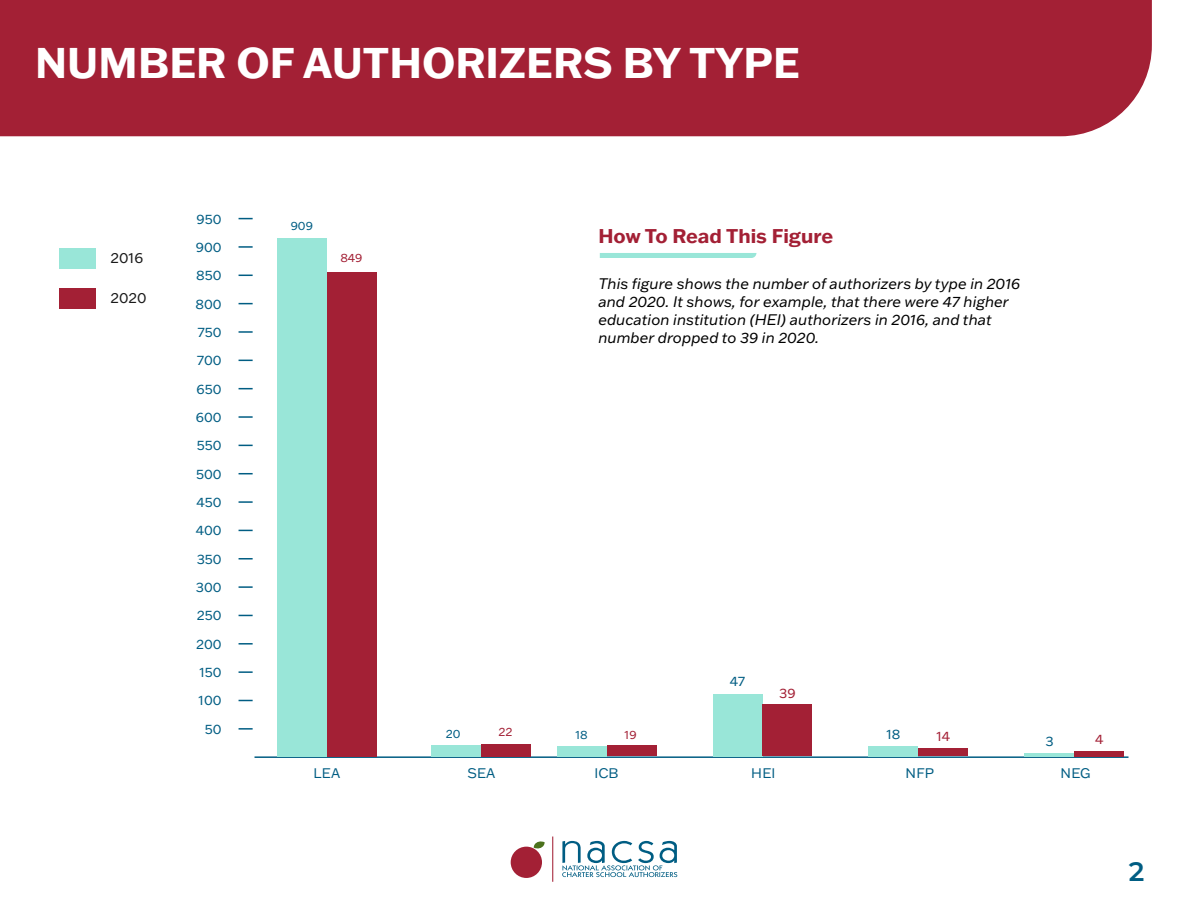
<style>
.page{position:relative;width:1188px;height:918px;background:#fff}
.page>*{position:absolute;margin:0;border:0;box-sizing:border-box;transform-origin:0 0}
.t1{font:700 42px "Franklin Gothic ATF";color:#fff}
.t2{font:600 26.7px "Montserrat";color:#005d83}
.t3{font:700 19.5px "Franklin Gothic ATF";color:#a32035}
.t4{font:italic 15px/18px "Franklin Gothic ATF";color:#000}
.t5{font:14.7px "Franklin Gothic ATF";color:#1a1a1a}
.t6{font:13.65px "Franklin Gothic ATF";color:#005d83}
.t7{font:13.65px "Franklin Gothic ATF";color:#a32035}
.t8{font:12px "Franklin Gothic ATF";color:#005d83}
.t9{font:12px "Franklin Gothic ATF";color:#a32035}
</style>
<div class="page">
<div style="left:0;top:0;width:1152px;height:136px;background:#a32035"></div>
<div style="left:59px;top:248px;width:37px;height:21px;background:#99e6d8"></div>
<div style="left:59px;top:288px;width:37px;height:21px;background:#a32035"></div>
<hr style="left:255px;top:756px;width:874px;height:2px;background:#005d83">
<svg style="left:239px;top:728px;width:14px;height:2px"></svg>
<svg style="left:239px;top:700px;width:14px;height:1px"></svg>
<svg style="left:239px;top:671px;width:14px;height:2px"></svg>
<svg style="left:239px;top:643px;width:14px;height:2px"></svg>
<svg style="left:239px;top:615px;width:14px;height:1px"></svg>
<svg style="left:239px;top:586px;width:14px;height:2px"></svg>
<svg style="left:239px;top:558px;width:14px;height:2px"></svg>
<svg style="left:239px;top:530px;width:14px;height:1px"></svg>
<svg style="left:239px;top:501px;width:14px;height:2px"></svg>
<svg style="left:239px;top:473px;width:14px;height:1px"></svg>
<svg style="left:239px;top:445px;width:14px;height:1px"></svg>
<svg style="left:239px;top:416px;width:14px;height:2px"></svg>
<svg style="left:239px;top:388px;width:14px;height:1px"></svg>
<svg style="left:239px;top:360px;width:14px;height:1px"></svg>
<svg style="left:239px;top:331px;width:14px;height:2px"></svg>
<svg style="left:239px;top:303px;width:14px;height:1px"></svg>
<svg style="left:239px;top:275px;width:14px;height:1px"></svg>
<svg style="left:239px;top:246px;width:14px;height:2px"></svg>
<svg style="left:239px;top:218px;width:14px;height:1px"></svg>
<div style="left:277px;top:238px;width:50px;height:518px;background:#99e6d8"></div>
<div style="left:327px;top:272px;width:50px;height:484px;background:#a32035"></div>
<div style="left:431px;top:745px;width:50px;height:11px;background:#99e6d8"></div>
<div style="left:481px;top:744px;width:49px;height:12px;background:#a32035"></div>
<div style="left:557px;top:746px;width:50px;height:10px;background:#99e6d8"></div>
<div style="left:607px;top:746px;width:49px;height:10px;background:#a32035"></div>
<div style="left:713px;top:694px;width:50px;height:62px;background:#99e6d8"></div>
<div style="left:763px;top:704px;width:49px;height:52px;background:#a32035"></div>
<div style="left:869px;top:746px;width:49px;height:10px;background:#99e6d8"></div>
<div style="left:918px;top:748px;width:50px;height:8px;background:#a32035"></div>
<hr style="left:1025px;top:753px;width:49px;height:4px;background:#99e6d8">
<div style="left:1074px;top:751px;width:50px;height:6px;background:#a32035"></div>
<div style="left:511px;top:847px;width:31px;height:31px;background:#a32035;border-radius:50%"></div>
<svg style="left:534px;top:841px;width:11px;height:8px"></svg>
<hr style="left:552px;top:837px;width:1px;height:45px;background:#a32035">
<svg style="left:562px;top:841px;width:115px;height:36px"></svg>
<svg style="left:600px;top:253px;width:156px;height:5px"></svg>
<h1 class="t1" style="left:35px;top:35px;width:766px">NUMBER OF AUTHORIZERS BY TYPE</h1>
<p class="t5" style="left:111px;top:248px;width:34px">2016</p>
<p class="t5" style="left:111px;top:288px;width:37px">2020</p>
<p class="t6" style="left:197px;top:210px;width:26px">950</p>
<p class="t6" style="left:196px;top:238px;width:27px">900</p>
<p class="t6" style="left:196px;top:266px;width:27px">850</p>
<p class="t6" style="left:195px;top:295px;width:28px">800</p>
<p class="t6" style="left:197px;top:323px;width:26px">750</p>
<p class="t6" style="left:197px;top:351px;width:26px">700</p>
<p class="t6" style="left:197px;top:380px;width:26px">650</p>
<p class="t6" style="left:196px;top:408px;width:27px">600</p>
<p class="t6" style="left:197px;top:436px;width:26px">550</p>
<p class="t6" style="left:196px;top:465px;width:27px">500</p>
<p class="t6" style="left:197px;top:493px;width:27px">450</p>
<p class="t6" style="left:196px;top:521px;width:27px">400</p>
<p class="t6" style="left:197px;top:550px;width:26px">350</p>
<p class="t6" style="left:196px;top:578px;width:27px">300</p>
<p class="t6" style="left:197px;top:606px;width:26px">250</p>
<p class="t6" style="left:196px;top:635px;width:27px">200</p>
<p class="t6" style="left:199px;top:663px;width:24px">150</p>
<p class="t6" style="left:199px;top:691px;width:25px">100</p>
<p class="t6" style="left:205px;top:720px;width:18px">50</p>
<p class="t8" style="left:291px;top:218px;width:24px">909</p>
<p class="t9" style="left:340px;top:250px;width:24px">849</p>
<h3 class="t3" style="left:598px;top:222px;width:236px">How To Read This Figure</h3>
<p class="t4" style="left:598px;top:274px;width:423px">This figure shows the number of authorizers by type in 2016 and 2020. It shows, for example, that there were 47 higher education institution (HEI) authorizers in 2016, and that number dropped to 39 in 2020.</p>
<p class="t6" style="left:730px;top:672px;width:17px">47</p>
<p class="t7" style="left:779px;top:684px;width:18px">39</p>
<p class="t8" style="left:446px;top:725px;width:16px">20</p>
<p class="t9" style="left:499px;top:724px;width:15px">22</p>
<p class="t8" style="left:575px;top:726px;width:14px">18</p>
<p class="t9" style="left:625px;top:726px;width:14px">19</p>
<p class="t6" style="left:886px;top:725px;width:16px">18</p>
<p class="t7" style="left:936px;top:727px;width:15px">14</p>
<p class="t6" style="left:1045px;top:732px;width:10px">3</p>
<p class="t7" style="left:1095px;top:730px;width:10px">4</p>
<p class="t6" style="left:595px;top:764px;width:26px">ICB</p>
<p class="t6" style="left:468px;top:764px;width:29px">SEA</p>
<p class="t6" style="left:314px;top:764px;width:28px">LEA</p>
<p class="t6" style="left:751px;top:764px;width:26px">HEI</p>
<p class="t6" style="left:906px;top:764px;width:30px">NFP</p>
<p class="t6" style="left:1061px;top:764px;width:32px">NEG</p>
<h2 class="t2" style="left:1129px;top:852px;width:17px">2</h2>
</div>
